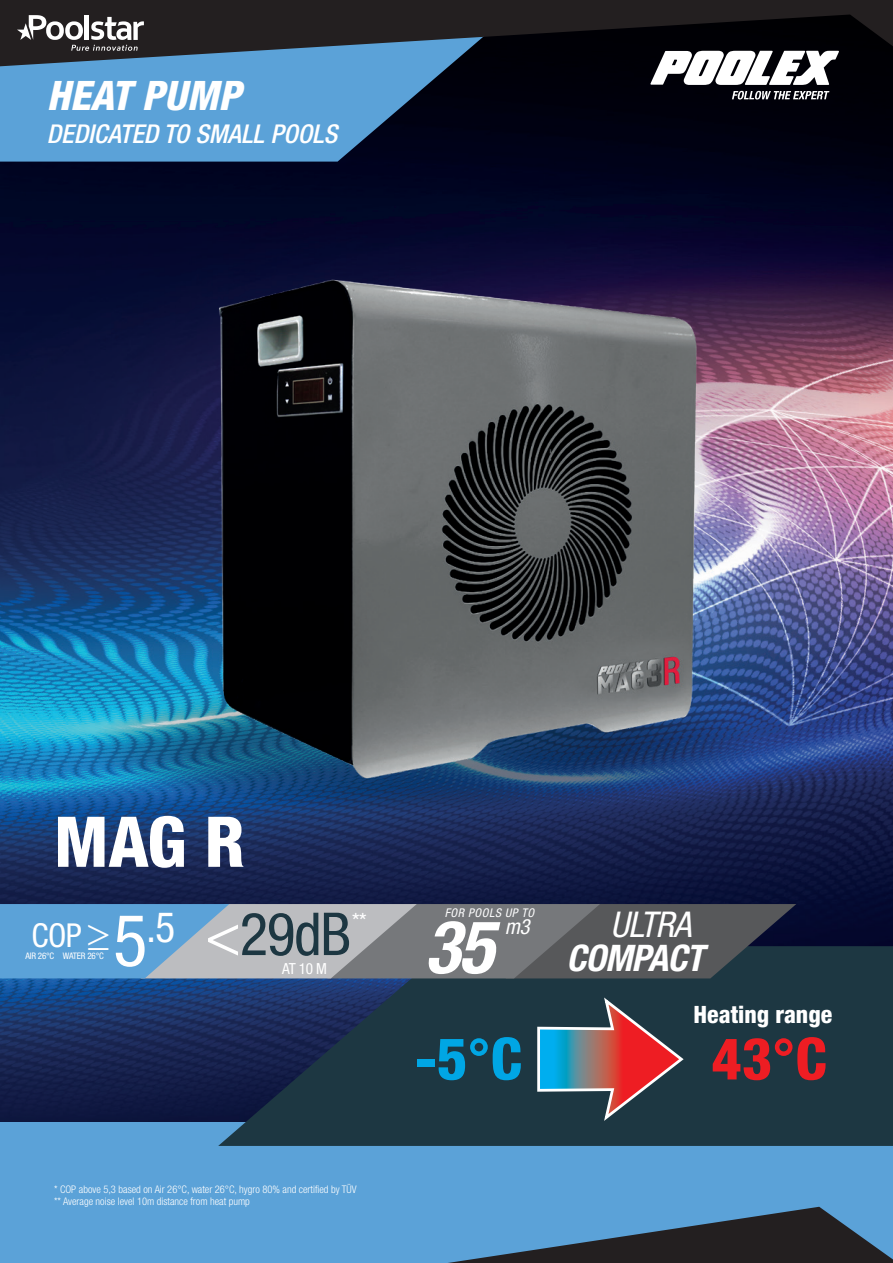
<style>
.page{position:relative;width:893px;height:1263px;background:#fff}
.page>*{position:absolute;margin:0;border:0;box-sizing:border-box;transform-origin:0 0}
.t1{font:800 condensed 70.05px "Helvetica Neue";color:#fff}
.t2{font:condensed 59.25px "Helvetica Neue";color:#1d3742}
.t3{font:800 condensed 58.2px "Helvetica Neue";color:#00a6e4}
.t4{font:800 condensed 58.2px "Helvetica Neue";color:#ee1d23}
.t5{font:condensed 42px "Helvetica Neue";color:#fff}
.t6{font:italic 800 condensed 40.65px "Helvetica Neue";color:#fff}
.t7{font:italic 700 condensed 36.6px "Helvetica Neue";letter-spacing:-.02em;color:#fff}
.t8{font:italic condensed 35.55px "Helvetica Neue";letter-spacing:-.02em;color:#fff}
.t9{font:condensed 33px "Helvetica Neue";color:#fff}
.t10{font:italic 500 condensed 25.95px "Helvetica Neue";color:#fff}
.t11{font:800 condensed 23.85px "Helvetica Neue";color:#fff}
.t12{font:condensed 21.15px "Helvetica Neue";color:#fff}
.t13{font:italic condensed 21px "Helvetica Neue";color:#fff}
.t14{font:condensed 15.3px "Helvetica Neue";color:#fff}
.t15{font:italic condensed 12px "Helvetica Neue";letter-spacing:.05em;color:#fff}
.t16{font:condensed 12px "Helvetica Neue";color:#fff}
.t17{font:300 condensed 10.5px/12.6px "Helvetica Neue";color:#fff}
.t18{font:condensed 9px "Helvetica Neue";letter-spacing:-.02em;color:#fff}
.s1{font-size:72.15px}
.s2{color:#fff}
.s3{font-weight:700;font-style:italic;font-size:73.35px;color:#fff}
</style>
<div class="page">
<img style="left:0;top:978px;width:218px;height:145px">
<img style="left:0;top:66px;width:893px;height:880px">
<svg style="left:0;top:66px;width:526px;height:96px;background:#4379a5"></svg>
<div style="left:0;top:1123px;width:893px;height:140px;background:#5ba2d8"></div>
<svg style="left:218px;top:946px;width:675px;height:200px;background:#1c3546"></svg>
<svg style="left:650px;top:66px;width:189px;height:19px"></svg>
<svg style="left:732px;top:91px;width:97px;height:8px"></svg>
<img style="left:115px;top:223px;width:619px;height:597px">
<svg style="left:536px;top:994px;width:149px;height:130px;background:#5c535e"></svg>
<svg style="left:0;top:904px;width:796px;height:74px;background:#738595"></svg>
<svg style="left:448px;top:1207px;width:445px;height:56px"></svg>
<svg style="left:0;top:0;width:893px;height:66px;background:#282e37"></svg>
<svg style="left:17px;top:15px;width:127px;height:36px"></svg>
<h3 class="t6" style="left:47px;top:70px;width:196px">HEAT PUMP</h3>
<h3 class="t10" style="left:47px;top:118px;width:292px">DEDICATED TO SMALL POOLS</h3>
<h1 class="t1" style="left:54px;top:798px;width:192px">MAG R</h1>
<h3 class="t5" style="left:87px;top:903px;width:90px"><span class="s1">5</span>≥ .5</h3>
<p class="t16" style="left:170px;top:918px;width:6px">*</p>
<h3 class="t9" style="left:32px;top:916px;width:52px">COP</h3>
<p class="t18" style="left:25px;top:951px;width:80px">AIR 26°C WATER 26°C</p>
<p class="t15" style="left:445px;top:905px;width:91px">FOR POOLS UP TO</p>
<h3 class="t8" style="left:610px;top:904px;width:82px">ULTRA</h3>
<h3 class="t12" style="left:352px;top:908px;width:16px">**</h3>
<h2 class="t2" style="left:205px;top:900px;width:290px"><span class="s2">&lt;</span>29dB <span class="s3">35</span></h2>
<h3 class="t13" style="left:505px;top:915px;width:26px">m3</h3>
<h3 class="t7" style="left:566px;top:936px;width:139px">COMPACT</h3>
<h3 class="t14" style="left:282px;top:960px;width:46px">AT 10 M</h3>
<h3 class="t11" style="left:693px;top:1000px;width:140px">Heating range</h3>
<h3 class="t3" style="left:415px;top:1023px;width:108px">-5°C</h3>
<h3 class="t4" style="left:711px;top:1023px;width:117px">43°C</h3>
<p class="t17" style="left:54px;top:1182px;width:304px">* COP above 5,3 based on Air 26°C, water 26°C, hygro 80% and certified by TÜV ** Average noise level 10m distance from heat pump</p>
</div>
